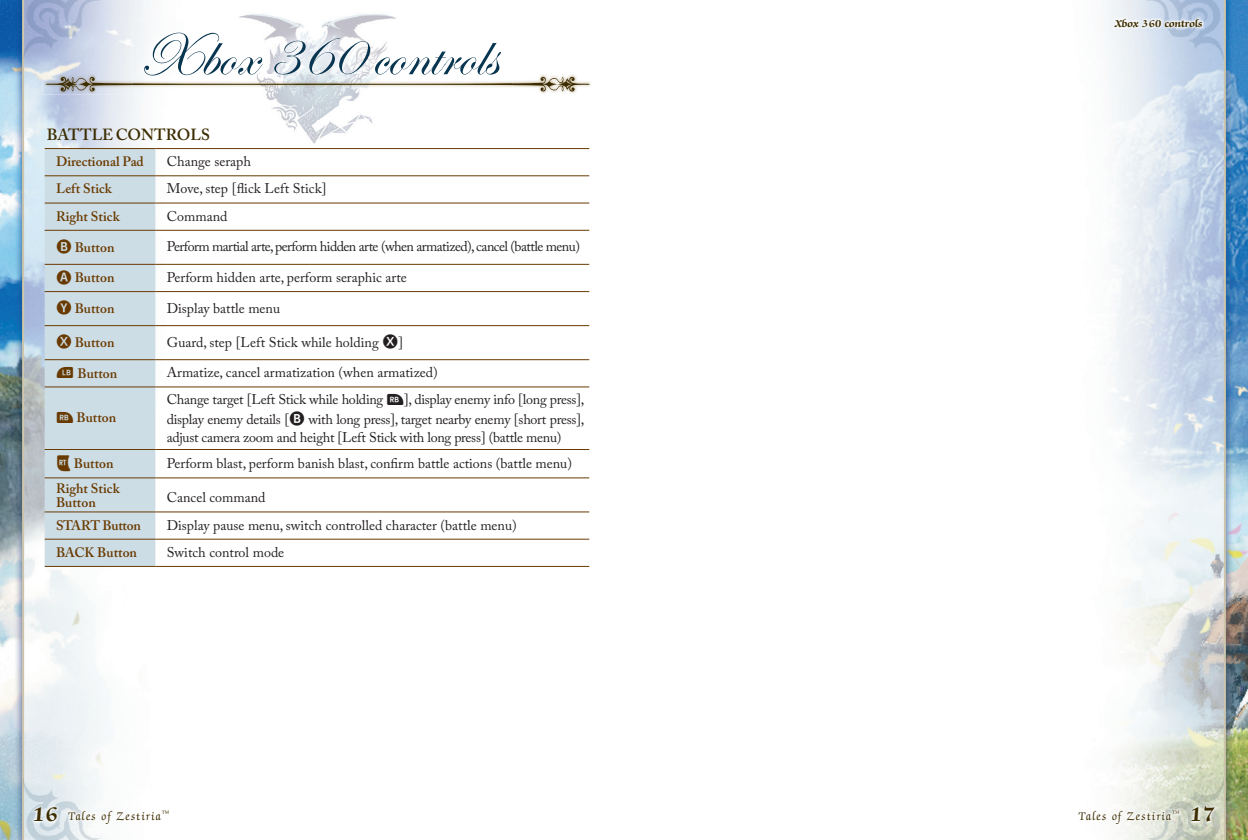
<style>
.page{position:relative;width:1248px;height:840px;background:#fff}
.page>*{position:absolute;margin:0;border:0;box-sizing:border-box;transform-origin:0 0}
.t1{font:62.4px "Edwardian Script ITC";color:#08354f}
.t2{font:700 22.6px "Zapf Chancery";color:#3c2c00}
.t3{font:600 16px "Adobe Caslon Pro";color:#3c2c00}
.t4{font:14px "Adobe Caslon Pro";color:#231f20}
.t5{font:14px/18.2px "Adobe Caslon Pro";letter-spacing:-.02em;color:#231f20}
.t6{font:14px "Adobe Caslon Pro";letter-spacing:-.04em;color:#231f20}
.t7{font:600 13.6px/14px "Adobe Caslon Pro";color:#693a00}
.t8{font:600 13.6px "Adobe Caslon Pro";letter-spacing:-.02em;color:#693a00}
.t9{font:12.8px "Zapf Chancery";letter-spacing:.1em;color:#3c2c00}
.t10{font:700 11.4px "Zapf Chancery";color:#3c2c00}
.t11{font:7.4px "Zapf Chancery";color:#3c2c00}
</style>
<div class="page">
<img style="left:0;top:0;width:1247px;height:839px">
<img style="left:65px;top:807px;width:107px;height:19px">
<img style="left:1075px;top:807px;width:106px;height:19px">
<img style="left:31px;top:804px;width:29px;height:19px">
<img style="left:1188px;top:802px;width:29px;height:22px">
<img style="left:232px;top:9px;width:171px;height:138px">
<img style="left:43px;top:74px;width:549px;height:21px">
<img style="left:232px;top:91px;width:171px;height:4px">
<svg style="left:45px;top:77px;width:545px;height:14px"></svg>
<img style="left:132px;top:21px;width:380px;height:67px">
<img style="left:342px;top:83px;width:170px;height:2px">
<img style="left:132px;top:83px;width:210px;height:2px">
<hr style="left:155px;top:148px;width:434px;height:1px;background:#693a00">
<hr style="left:155px;top:175px;width:434px;height:1px;background:#693a00">
<hr style="left:155px;top:202px;width:434px;height:1px;background:#693a00">
<hr style="left:155px;top:230px;width:434px;height:1px;background:#693a00">
<hr style="left:155px;top:264px;width:434px;height:1px;background:#693a00">
<hr style="left:155px;top:291px;width:434px;height:1px;background:#693a00">
<hr style="left:155px;top:325px;width:434px;height:1px;background:#693a00">
<hr style="left:155px;top:359px;width:434px;height:1px;background:#693a00">
<hr style="left:155px;top:386px;width:434px;height:1px;background:#693a00">
<hr style="left:155px;top:449px;width:434px;height:1px;background:#693a00">
<hr style="left:155px;top:565px;width:434px;height:1px;background:#693a00">
<hr style="left:155px;top:477px;width:434px;height:1px;background:#693a00">
<hr style="left:155px;top:511px;width:434px;height:1px;background:#693a00">
<hr style="left:155px;top:538px;width:434px;height:1px;background:#693a00">
<img style="left:1111px;top:16px;width:93px;height:14px">
<svg style="left:383px;top:334px;width:14px;height:15px"></svg>
<svg style="left:387px;top:393px;width:16px;height:11px"></svg>
<svg style="left:290px;top:411px;width:14px;height:14px"></svg>
<div style="left:45px;top:148px;width:110px;height:418px;background:#cddde6"></div>
<h1 class="t1" style="left:138px;top:21px;width:360px">Xbox 360 controls</h1>
<p class="t3" style="left:47px;top:125px;width:165px">BATTLE CONTROLS</p>
<p class="t7" style="left:56px;top:154px;width:89px">Directional Pad</p>
<p class="t4" style="left:167px;top:153px;width:86px">Change seraph</p>
<p class="t7" style="left:56px;top:181px;width:57px">Left Stick</p>
<p class="t4" style="left:167px;top:180px;width:161px">Move, step [flick Left Stick]</p>
<p class="t7" style="left:56px;top:209px;width:65px">Right Stick</p>
<p class="t4" style="left:167px;top:207px;width:62px">Command</p>
<p class="t7" style="left:75px;top:240px;width:41px">Button</p>
<p class="t6" style="left:167px;top:238px;width:414px">Perform martial arte, perform hidden arte (when armatized), cancel (battle menu)</p>
<p class="t7" style="left:75px;top:270px;width:41px">Button</p>
<p class="t4" style="left:167px;top:269px;width:242px">Perform hidden arte, perform seraphic arte</p>
<p class="t7" style="left:75px;top:301px;width:41px">Button</p>
<p class="t4" style="left:167px;top:299px;width:115px">Display battle menu</p>
<p class="t7" style="left:75px;top:335px;width:41px">Button</p>
<p class="t4" style="left:167px;top:334px;width:213px">Guard, step [Left Stick while holding</p>
<p class="t4" style="left:398px;top:334px;width:6px">]</p>
<p class="t7" style="left:78px;top:365px;width:41px">Button</p>
<p class="t4" style="left:167px;top:364px;width:272px">Armatize, cancel armatization (when armatized)</p>
<p class="t7" style="left:77px;top:410px;width:41px">Button</p>
<p class="t5" style="left:167px;top:390px;width:218px">Change target [Left Stick while holding</p>
<p class="t5" style="left:404px;top:390px;width:182px">], display enemy info [long press],</p>
<p class="t5" style="left:167px;top:409px;width:124px">display enemy details [</p>
<p class="t5" style="left:167px;top:409px;width:419px;text-indent:142px">with long press], target nearby enemy [short press], adjust camera zoom and height [Left Stick with long press] (battle menu)</p>
<p class="t7" style="left:74px;top:456px;width:41px">Button</p>
<p class="t4" style="left:167px;top:454px;width:407px">Perform blast, perform banish blast, confirm battle actions (battle menu)</p>
<p class="t7" style="left:56px;top:480px;width:65px">Right Stick<br>Button</p>
<p class="t4" style="left:167px;top:488px;width:100px">Cancel command</p>
<p class="t8" style="left:56px;top:516px;width:86px">START Button</p>
<p class="t4" style="left:167px;top:516px;width:351px">Display pause menu, switch controlled character (battle menu)</p>
<p class="t7" style="left:56px;top:544px;width:83px">BACK Button</p>
<p class="t4" style="left:167px;top:543px;width:119px">Switch control mode</p>
<p class="t10" style="left:1114px;top:17px;width:89px">Xbox 360 controls</p>
<h2 class="t2" style="left:32px;top:802px;width:27px">16</h2>
<p class="t11" style="left:1172px;top:808px;width:9px">™</p>
<h2 class="t2" style="left:1189px;top:802px;width:27px">17</h2>
<p class="t9" style="left:68px;top:808px;width:103px">Tales of Zestiria<sup>™</sup></p>
<p class="t9" style="left:1078px;top:808px;width:94px">Tales of Zestiria</p>
</div>
